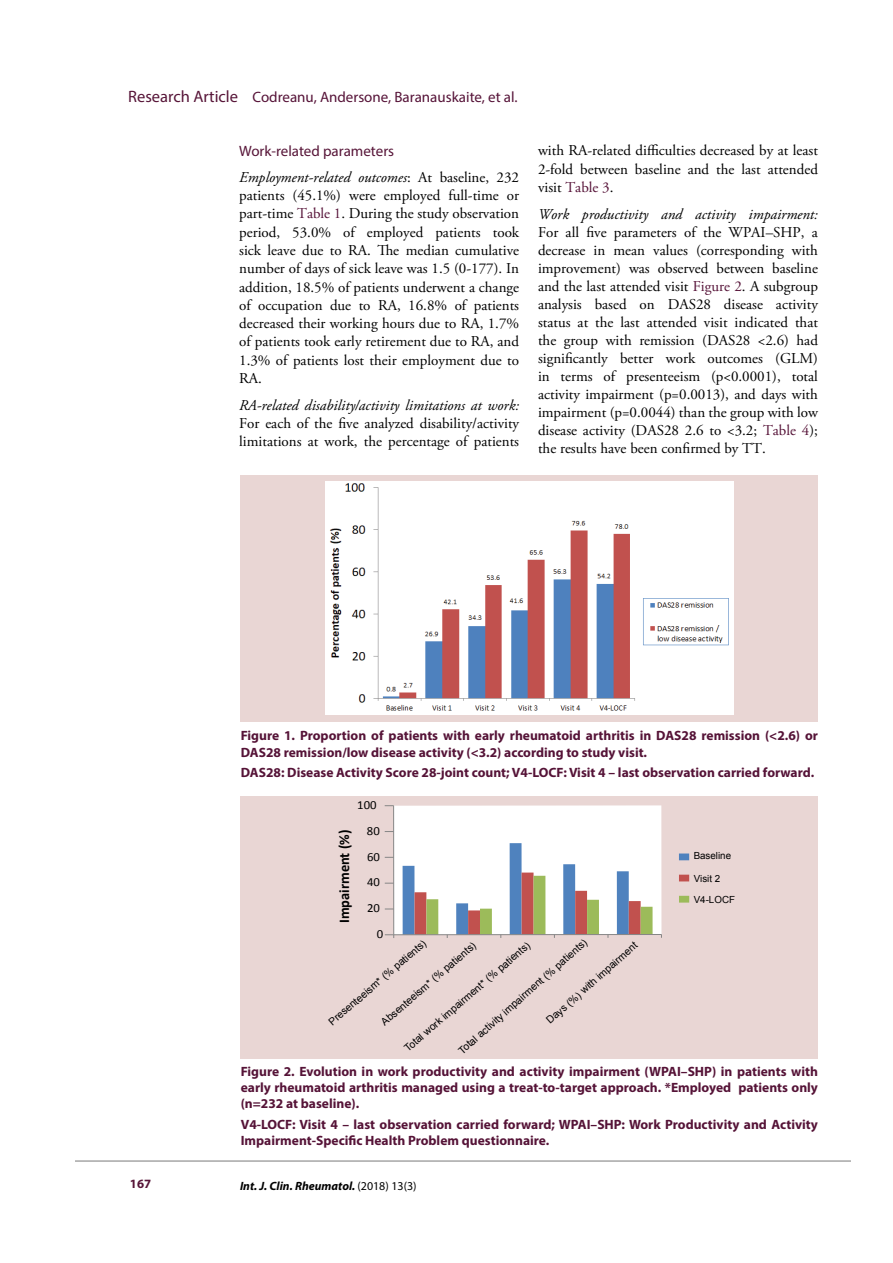
<style>
.page{position:relative;width:893px;height:1263px;background:#fff}
.page>*{position:absolute;margin:0;border:0;box-sizing:border-box;transform-origin:0 0}
.t1{font:15px/18.3px "Adobe Garamond Pro";color:#000;text-align:justify}
.t2{font:italic 15px "Adobe Garamond Pro";color:#000}
.t3{font:15px "Myriad Pro";color:#561338}
.t4{font:15px "Myriad Pro";color:#571538}
.t5{font:700 14.85px "Calibri";color:#010101}
.t6{font:700 13.5px/16.2px "Myriad Pro";color:#551337}
.t7{font:700 12.75px "Myriad Pro";color:#571538}
.t8{font:12.3px "Calibri";color:#010101}
.t9{font:italic 700 12px "Myriad Pro";color:#000}
.t10{font:10.35px "Arial";color:#000}
.t11{font:9.75px/21.1px "Arial";color:#000}
.s1{font-size:16.5px;color:#571538}
.s2{font-style:italic}
.s3{color:#561338}
.s4{font-weight:400;font-style:normal}
</style>
<div class="page">
<hr style="left:75px;top:1160px;width:776px;height:2px;background:#a6a6a6">
<div style="left:241px;top:475px;width:577px;height:247px;background:#e9d6d4"></div>
<img style="left:325px;top:482px;width:409px;height:233px">
<div style="left:241px;top:796px;width:577px;height:262px;background:#e9d6d4"></div>
<div style="left:394px;top:805px;width:267px;height:130px;background:#fff"></div>
<hr style="left:393px;top:806px;width:1px;height:129px;background:#868686">
<hr style="left:394px;top:934px;width:267px;height:1px;background:#868686">
<svg style="left:403px;top:843px;width:250px;height:95px"></svg>
<svg style="left:385px;top:934px;width:9px;height:4px"></svg>
<div style="left:679px;top:853px;width:10px;height:7px;background:#4f82be"></div>
<div style="left:679px;top:875px;width:10px;height:6px;background:#c1514e"></div>
<div style="left:679px;top:896px;width:10px;height:6px;background:#9cbb5a"></div>
<p class="t3" style="left:128px;top:88px;width:391px"><span class="s1">Research Article</span> Codreanu, Andersone, Baranauskaite, et al.</p>
<p class="t4" style="left:239px;top:142px;width:156px">Work-related parameters</p>
<p class="t1" style="left:239px;top:169px;width:281px"><span class="s2">Employment-related outcomes</span>: At baseline, 232 patients (45.1%) were employed full-time or part-time <span class="s3">Table 1</span>. During the study observation period, 53.0% of employed patients took sick leave due to RA. The median cumulative number of days of sick leave was 1.5 (0-177). In addition, 18.5% of patients underwent a change of occupation due to RA, 16.8% of patients decreased their working hours due to RA, 1.7% of patients took early retirement due to RA, and 1.3% of patients lost their employment due to RA.</p>
<p class="t2" style="left:239px;top:396px;width:281px">RA-related disability/activity limitations at work:</p>
<p class="t1" style="left:239px;top:415px;width:281px">For each of the five analyzed disability/activity limitations at work, the percentage of patients</p>
<p class="t1" style="left:538px;top:142px;width:281px">with RA-related difficulties decreased by at least 2-fold between baseline and the last attended visit <span class="s3">Table 3</span>.</p>
<p class="t2" style="left:538px;top:205px;width:281px">Work productivity and activity impairment:</p>
<p class="t1" style="left:538px;top:223px;width:281px">For all five parameters of the WPAI–SHP, a decrease in mean values (corresponding with improvement) was observed between baseline and the last attended visit <span class="s3">Figure 2</span>. A subgroup analysis based on DAS28 disease activity status at the last attended visit indicated that the group with remission (DAS28 &lt;2.6) had significantly better work outcomes (GLM) in terms of presenteeism (p&lt;0.0001), total activity impairment (p=0.0013), and days with impairment (p=0.0044) than the group with low disease activity (DAS28 2.6 to &lt;3.2; <span class="s3">Table 4</span>); the results have been confirmed by TT.</p>
<p class="t6" style="left:241px;top:727px;width:579px">Figure 1. Proportion of patients with early rheumatoid arthritis in DAS28 remission (&lt;2.6) or<br>DAS28 remission/low disease activity (&lt;3.2) according to study visit.</p>
<p class="t6" style="left:241px;top:764px;width:575px">DAS28: Disease Activity Score 28-joint count; V4-LOCF: Visit 4 – last observation carried forward.</p>
<p class="t8" style="left:357px;top:797px;width:21px">100</p>
<p class="t5" style="left:335px;top:923px;width:95px;rotate:-90deg">mI pai mr ent %( )</p>
<p class="t8" style="left:367px;top:823px;width:14px">80</p>
<p class="t8" style="left:367px;top:849px;width:14px">60</p>
<p class="t8" style="left:367px;top:874px;width:14px">40</p>
<p class="t8" style="left:367px;top:900px;width:14px">20</p>
<p class="t8" style="left:377px;top:926px;width:8px">0</p>
<p class="t10" style="left:456px;top:1047px;width:169px;rotate:-42deg">Total activity impairment (% patients)</p>
<p class="t10" style="left:326px;top:1018px;width:126px;rotate:-41deg">Presenteeism* (% patients)</p>
<p class="t10" style="left:402px;top:1045px;width:164px;rotate:-41deg">Total work impairment* (% patients)</p>
<p class="t10" style="left:378px;top:1018px;width:123px;rotate:-41deg">Absenteeism* (% patients)</p>
<p class="t10" style="left:544px;top:1017px;width:119px;rotate:-42deg">Days (%) with impairment</p>
<p class="t11" style="left:694px;top:845px;width:39px">Baseline</p>
<p class="t11" style="left:694px;top:868px;width:43px">Visit 2<br>V4-LOCF</p>
<p class="t7" style="left:130px;top:1176px;width:23px">167</p>
<p class="t6" style="left:241px;top:1063px;width:579px;text-align:justify">Figure 2. Evolution in work productivity and activity impairment (WPAI–SHP) in patients with early rheumatoid arthritis managed using a treat-to-target approach. *Employed patients only (n=232 at baseline).</p>
<p class="t6" style="left:241px;top:1116px;width:579px">V4-LOCF: Visit 4 – last observation carried forward; WPAI–SHP: Work Productivity and Activity<br>Impairment-Specific Health Problem questionnaire.</p>
<p class="t9" style="left:240px;top:1178px;width:178px">Int. J. Clin. Rheumatol. <span class="s4">(2018) 13(3)</span></p>
</div>
